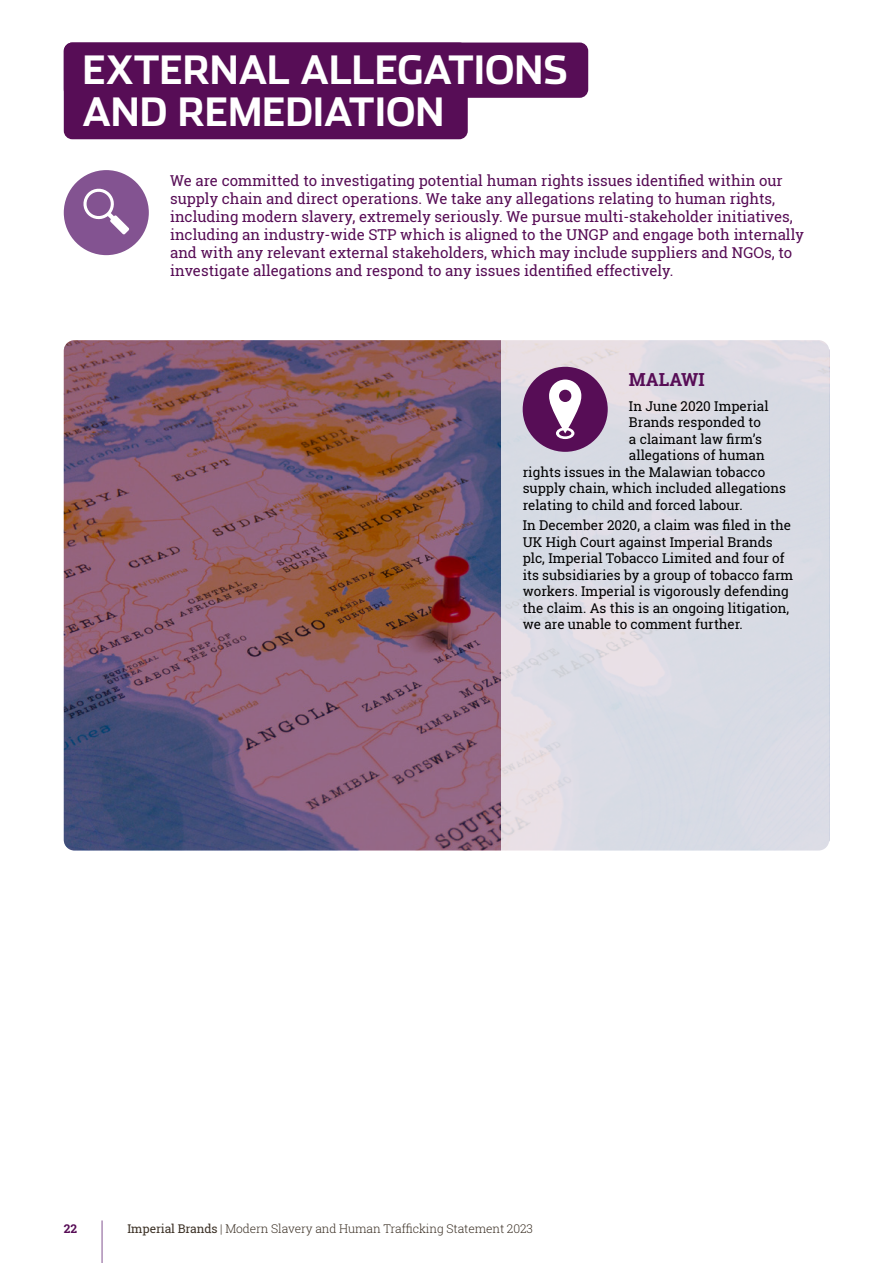
<style>
.page{position:relative;width:893px;height:1263px;background:#fff}
.page>*{position:absolute;margin:0;border:0;box-sizing:border-box;transform-origin:0 0}
.t1{font:700 39px/42px "Stainless";color:#fff}
.t2{font:700 18px "Roboto Slab";color:#570d56}
.t3{font:15px/18px "Roboto Slab";color:#570d56}
.t4{font:13.5px/16.5px "Roboto Slab";color:#000}
.t5{font:300 12px "Roboto Slab";letter-spacing:-.01em;color:#3c3126}
.t6{font:700 12px "Roboto Slab";color:#570d56}
.s1{font-weight:400}
</style>
<div class="page">
<div style="left:64px;top:170px;width:85px;height:85px;background:#835391;border-radius:50%"></div>
<svg style="left:83px;top:188px;width:46px;height:47px"></svg>
<div style="left:64px;top:43px;width:404px;height:96px;background:#570d56;border-radius:9px"></div>
<div style="left:64px;top:43px;width:524px;height:55px;background:#570d56;border-radius:9px"></div>
<img style="left:64px;top:340px;width:437px;height:510px">
<div style="left:501px;top:340px;width:328px;height:510px;background:linear-gradient(to right,#dfdde4,#d7dbe4)"></div>
<div style="left:523px;top:367px;width:85px;height:85px;background:#570d56;border-radius:50%"></div>
<svg style="left:549px;top:379px;width:32px;height:60px"></svg>
<hr style="left:102px;top:1220px;width:1px;height:43px;background:#835391">
<h1 class="t1" style="left:82px;top:49px;width:487px">EXTERNAL ALLEGATIONS<br>AND REMEDIATION</h1>
<p class="t3" style="left:170px;top:171px;width:635px">We are committed to investigating potential human rights issues identified within our supply chain and direct operations. We take any allegations relating to human rights, including modern slavery, extremely seriously. We pursue multi-stakeholder initiatives, including an industry-wide STP which is aligned to the UNGP and engage both internally and with any relevant external stakeholders, which may include suppliers and NGOs, to investigate allegations and respond to any issues identified effectively.</p>
<p class="t2" style="left:629px;top:367px;width:77px">MALAWI</p>
<p class="t4" style="left:629px;top:397px;width:141px">In June 2020 Imperial</p>
<p class="t4" style="left:629px;top:414px;width:134px">Brands responded to</p>
<p class="t4" style="left:629px;top:430px;width:135px">a claimant law firm’s</p>
<p class="t4" style="left:629px;top:447px;width:137px">allegations of human</p>
<p class="t4" style="left:523px;top:463px;width:244px">rights issues in the Malawian tobacco</p>
<p class="t4" style="left:523px;top:480px;width:265px">supply chain, which included allegations</p>
<p class="t4" style="left:523px;top:496px;width:221px">relating to child and forced labour.</p>
<p class="t4" style="left:523px;top:517px;width:272px">In December 2020, a claim was filed in the UK High Court against Imperial Brands plc, Imperial Tobacco Limited and four of its subsidiaries by a group of tobacco farm workers. Imperial is vigorously defending the claim. As this is an ongoing litigation, we are unable to comment further.</p>
<p class="t6" style="left:64px;top:1220px;width:15px">22</p>
<p class="t5" style="left:128px;top:1220px;width:407px"><span class="s1">Imperial Brands</span> | Modern Slavery and Human Trafficking Statement 2023</p>
</div>
